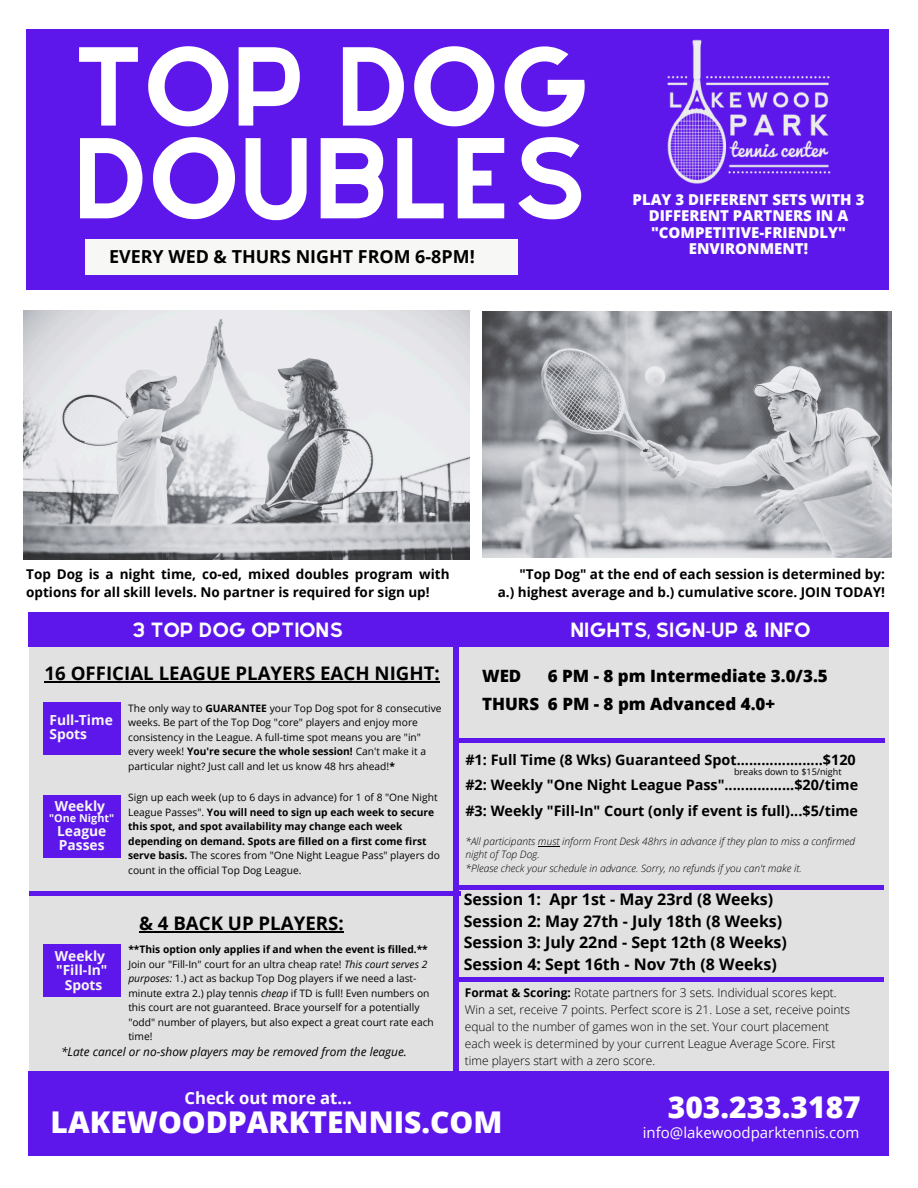
<style>
.page{position:relative;width:918px;height:1188px;background:#fff}
.page>*{position:absolute;margin:0;border:0;box-sizing:border-box;transform-origin:0 0}
.t1{font:100.2px "Alyssum Sans";color:#fff}
.t2{font:97.95px "Alyssum Sans";color:#fff}
.t3{font:700 77.25px "Open Sans";color:#5e17eb}
.t4{font:700 61.8px "Open Sans";color:#5e17eb}
.t5{font:700 60.9px "Open Sans";color:#5e17eb}
.t6{font:800 30px "Open Sans";color:#fff}
.t7{font:700 18.75px "Open Sans";color:#000}
.t8{font:18px "Alyssum Sans";color:#fff}
.t9{font:700 17.85px "Open Sans";color:#000}
.t10{font:800 16.95px "Open Sans";color:#000}
.t11{font:700 16.65px "Open Sans";color:#fff}
.t12{font:700 16.05px "Open Sans";color:#000}
.t13{font:800 15px/16.5px "Open Sans";color:#fff;text-align:center}
.t14{font:15px "Open Sans";color:#fff}
.t15{font:700 14.4px "Open Sans";color:#000}
.t16{font:700 13.8px/14.4px "Open Sans";color:#f7f7f6}
.t17{font:700 13.5px/18px "Open Sans";color:#000}
.t18{font:300 12px/17px "Open Sans";color:#000}
.t19{font:italic 11.85px "Open Sans";color:#000}
.t20{font:700 10.8px "Open Sans";color:#f7f7f6}
.t21{font:10.2px/14.5px "Open Sans";color:#000}
.t22{font:700 10.2px/14.5px "Open Sans";color:#000}
.t23{font:italic 300 10.2px/13.6px "Open Sans";color:#000}
.t24{font:9px "Open Sans";color:#000}
.s1{font-family:"Noto Sans"}
.s2{font-weight:700}
.s3{font-weight:400}
.s4{font-style:italic}
</style>
<div class="page">
<div style="left:27px;top:29px;width:862px;height:261px;background:#5e17eb"></div>
<div style="left:29px;top:641px;width:859px;height:452px;background:#e1e1e1"></div>
<div style="left:28px;top:612px;width:860px;height:35px;background:#5e17eb"></div>
<img style="left:482px;top:311px;width:410px;height:247px">
<div style="left:85px;top:239px;width:432px;height:36px;background:#f7f7f6"></div>
<div style="left:43px;top:702px;width:78px;height:53px;background:#5e17eb"></div>
<div style="left:43px;top:944px;width:78px;height:53px;background:#5e17eb"></div>
<div style="left:43px;top:795px;width:78px;height:62px;background:#5e17eb"></div>
<img style="left:24px;top:310px;width:445px;height:250px">
<div style="left:28px;top:1072px;width:860px;height:84px;background:#5e17eb"></div>
<hr style="left:45px;top:681px;width:21px;height:2px;background:#000">
<hr style="left:66px;top:681px;width:374px;height:2px;background:#000">
<hr style="left:139px;top:931px;width:205px;height:1px;background:#000">
<svg style="left:538px;top:846px;width:22px;height:1px"></svg>
<img style="left:667px;top:39px;width:164px;height:145px">
<h1 class="t2" style="left:72px;top:28px;width:521px">TOP DOG</h1>
<h4 class="t1" style="left:73px;top:118px;width:517px">DOUBLES</h4>
<p class="t9" style="left:109px;top:244px;width:367px">EVERY WED &amp; THURS NIGHT FROM 6-8PM!</p>
<p class="t13" style="left:633px;top:191px;width:233px">PLAY 3 DIFFERENT SETS WITH 3</p>
<h5 class="t13" style="left:649px;top:207px;width:201px">DIFFERENT PARTNERS IN A "COMPETITIVE-FRIENDLY"<br>ENVIRONMENT!</h5>
<h4 class="t17" style="left:26px;top:565px;width:425px">Top Dog is a night time, co-ed, mixed doubles program with options for all skill levels. No partner is required for sign up!</h4>
<p class="t17" style="left:498px;top:565px;width:389px;text-align:right">"Top Dog" at the end of each session is determined by:<br>a.) highest average and b.) cumulative score. JOIN TODAY!</p>
<p class="t8" style="left:133px;top:619px;width:212px">3 TOP DOG OPTIONS</p>
<p class="t8" style="left:570px;top:619px;width:242px">NIGHTS, SIGN<span class="s1">-</span>UP &amp; INFO</p>
<p class="t3" style="left:364px;top:1086px;width:447px;rotate:-90deg">______________</p>
<p class="t7" style="left:45px;top:660px;width:397px">16 OFFICIAL LEAGUE PLAYERS EACH NIGHT:</p>
<p class="t10" style="left:482px;top:664px;width:41px">WED</p>
<p class="t10" style="left:548px;top:664px;width:281px">6 PM - 8 pm Intermediate 3.0/3.5</p>
<h2 class="t10" style="left:482px;top:692px;width:295px">THURS 6 PM - 8 pm Advanced 4.0+</h2>
<p class="t21" style="left:128px;top:700px;width:315px">The only way to <span class="s2">GUARANTEE</span> your Top Dog spot for 8 consecutive weeks. Be part of the Top Dog "core" players and enjoy more consistency in the League. A full-time spot means you are "in" every week! <span class="s2">You're secure the whole session!</span> Can't make it a particular night? Just call and let us know 48 hrs ahead!<span class="s2">*</span></p>
<p class="t16" style="left:49px;top:712px;width:65px">Full-Time</p>
<p class="t16" style="left:49px;top:726px;width:39px">Spots</p>
<h1 class="t5" style="left:458px;top:668px;width:427px">_________________</h1>
<p class="t15" style="left:465px;top:750px;width:392px">#1: Full Time (8 Wks) Guaranteed Spot.....................$120</p>
<p class="t15" style="left:465px;top:775px;width:394px">#2: Weekly "One Night League Pass".................$20/time</p>
<h4 class="t15" style="left:465px;top:800px;width:394px">#3: Weekly "Fill-In" Court (only if event is full)...$5/time</h4>
<p class="t23" style="left:465px;top:834px;width:391px">*All participants must inform Front Desk 48hrs in advance if they plan to miss a confirmed night of Top Dog.</p>
<p class="t23" style="left:465px;top:861px;width:338px">*Please check your schedule in advance. Sorry, no refunds if you can't make it.</p>
<p class="t24" style="left:734px;top:765px;width:109px">breaks down to $15/night</p>
<p class="t22" style="left:128px;top:790px;width:313px"><span class="s3">Sign up each week (up to 6 days in advance) for 1 of 8 "One Night League Passes".</span> You will need to sign up each week to secure this spot, and spot availability may change each week depending on demand. Spots are filled on a first come first serve basis. <span class="s3">The scores from "One Night League Pass" players do</span></p>
<p class="t4" style="left:29px;top:820px;width:433px">_________________</p>
<p class="t16" style="left:55px;top:798px;width:52px">Weekly</p>
<p class="t20" style="left:49px;top:811px;width:67px">"One Night"</p>
<p class="t16" style="left:57px;top:823px;width:51px">League<br>Passes</p>
<p class="t21" style="left:128px;top:862px;width:175px">count in the official Top Dog League.</p>
<p class="t5" style="left:458px;top:815px;width:427px">_________________</p>
<p class="t12" style="left:464px;top:888px;width:311px">Session 1: Apr 1st - May 23rd (8 Weeks)</p>
<p class="t12" style="left:464px;top:910px;width:320px">Session 2: May 27th - July 18th (8 Weeks)</p>
<p class="t12" style="left:464px;top:931px;width:325px">Session 3: July 22nd - Sept 12th (8 Weeks)</p>
<p class="t12" style="left:464px;top:952px;width:315px">Session 4: Sept 16th - Nov 7th (8 Weeks)</p>
<p class="t7" style="left:139px;top:910px;width:206px">&amp; 4 BACK UP PLAYERS:</p>
<p class="t22" style="left:128px;top:942px;width:301px">**This option only applies if and when the event is filled.**</p>
<p class="t21" style="left:128px;top:957px;width:307px">Join our "Fill-In" court for an ultra cheap rate! <span class="s4">This court serves 2 purposes:</span> 1.) act as backup Top Dog players if we need a last&shy;minute extra 2.) play tennis <span class="s4">cheap</span> if TD is full! Even numbers on this court are not guaranteed. Brace yourself for a potentially "odd" number of players, but also expect a great court rate each time!</p>
<p class="t16" style="left:55px;top:948px;width:52px">Weekly</p>
<p class="t16" style="left:56px;top:963px;width:53px">"Fill-In"</p>
<p class="t16" style="left:65px;top:977px;width:39px">Spots</p>
<p class="t5" style="left:458px;top:906px;width:427px">_________________</p>
<p class="t18" style="left:465px;top:984px;width:387px"><span class="s2">Format &amp; Scoring:</span> Rotate partners for 3 sets. Individual scores kept.<br>Win a set, receive 7 points. Perfect score is 21. Lose a set, receive points equal to the number of games won in the set. Your court placement each week is determined by your current League Average Score. First time players start with a zero score.</p>
<p class="t19" style="left:61px;top:1043px;width:347px">*Late cancel or no-show players may be removed from the league.</p>
<h6 class="t11" style="left:184px;top:1086px;width:169px">Check out more at...</h6>
<p class="t6" style="left:51px;top:1101px;width:453px">LAKEWOODPARKTENNIS.COM</p>
<h6 class="t6" style="left:668px;top:1086px;width:195px">303.233.3187</h6>
<p class="t14" style="left:643px;top:1122px;width:218px">info@lakewoodparktennis.com</p>
</div>
